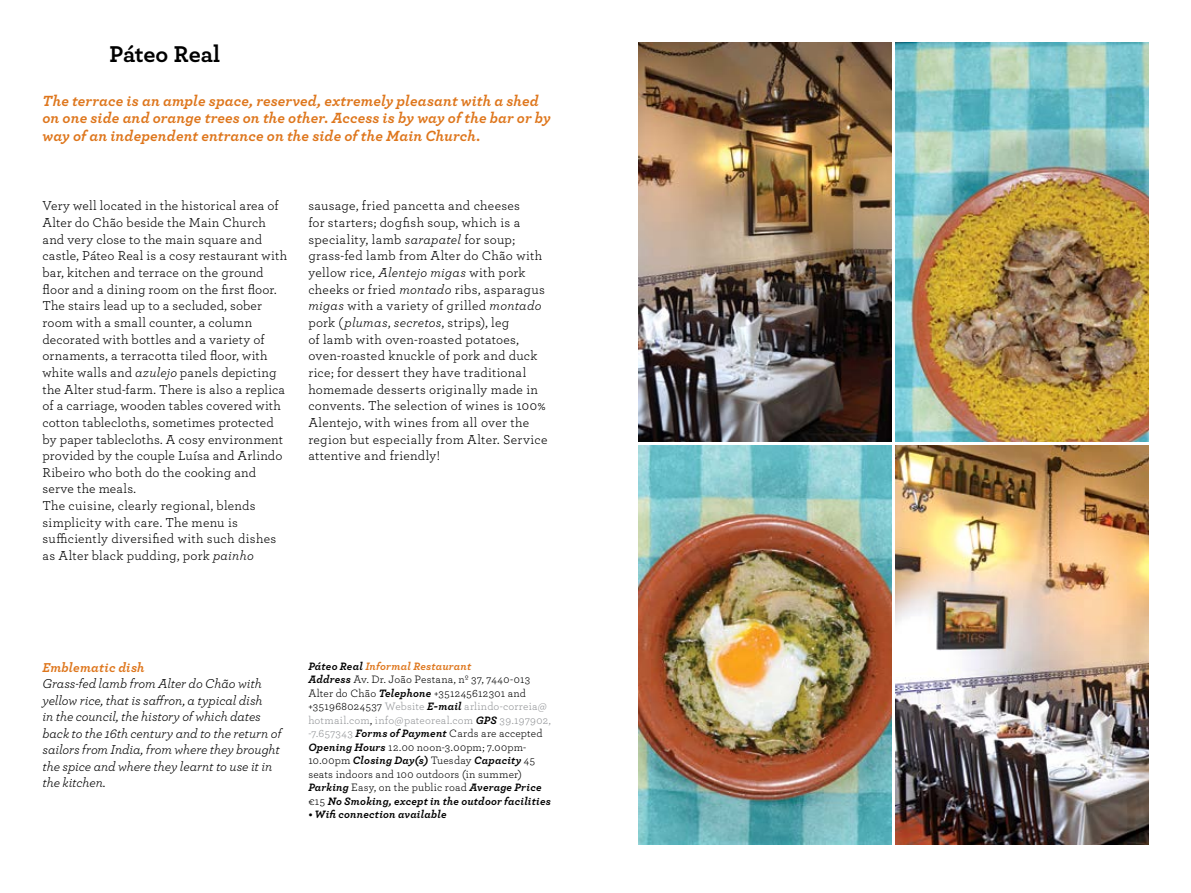
<style>
.page{position:relative;width:1191px;height:893px;background:#fff}
.page>*{position:absolute;margin:0;border:0;box-sizing:border-box;transform-origin:0 0}
.t1{font:700 24px "Archer Pro";color:#000}
.t2{font:italic 700 15.45px/17.2px "Archer Pro";letter-spacing:.005em;color:#de761c}
.t3{font:13.5px/16.6px "Archer Pro";letter-spacing:.015em;color:#000}
.t4{font:italic 13.5px/16.5px "Archer Pro";letter-spacing:-.005em;color:#000}
.t5{font:italic 700 13.5px "Archer Pro";letter-spacing:.015em;color:#de761c}
.t6{font:11.25px/13.5px "Archer Pro";letter-spacing:.02em;color:#000}
.t7{font:italic 700 11.25px "Archer Pro";letter-spacing:.015em;color:#000}
.s1{font-style:italic}
.s2{font-weight:700;font-style:italic}
.s3{font-weight:700;font-style:italic;color:#de761c}
.s4{color:#939598}
</style>
<div class="page">
<img style="left:638px;top:43px;width:253px;height:398px">
<img style="left:895px;top:445px;width:253px;height:399px">
<img style="left:638px;top:445px;width:253px;height:399px">
<img style="left:895px;top:43px;width:253px;height:398px">
<h1 class="t1" style="left:109px;top:35px;width:112px">Páteo Real</h1>
<p class="t2" style="left:43px;top:91px;width:510px">The terrace is an ample space, reserved, extremely pleasant with a shed on one side and orange trees on the other. Access is by way of the bar or by way of an independent entrance on the side of the Main Church.</p>
<p class="t3" style="left:43px;top:197px;width:246px">Very well located in the historical area of Alter do Chão beside the Main Church and very close to the main square and castle, Páteo Real is a cosy restaurant with bar, kitchen and terrace on the ground floor and a dining room on the first floor.<br>The stairs lead up to a secluded, sober room with a small counter, a column decorated with bottles and a variety of ornaments, a terracotta tiled floor, with white walls and <span class="s1">azulejo</span> panels depicting the Alter stud-farm. There is also a replica of a carriage, wooden tables covered with cotton tablecloths, sometimes protected by paper tablecloths. A cosy environment provided by the couple Luísa and Arlindo Ribeiro who both do the cooking and serve the meals.<br>The cuisine, clearly regional, blends simplicity with care. The menu is sufficiently diversified with such dishes as Alter black pudding, pork <span class="s1">painho</span></p>
<p class="t3" style="left:308px;top:197px;width:241px">sausage, fried pancetta and cheeses<br>for starters; dogfish soup, which is a speciality, lamb <span class="s1">sarapatel</span> for soup; grass-fed lamb from Alter do Chão with yellow rice, <span class="s1">Alentejo migas</span> with pork cheeks or fried <span class="s1">montado</span> ribs, asparagus <span class="s1">migas</span> with a variety of grilled <span class="s1">montado </span>pork (<span class="s1">plumas</span>, <span class="s1">secretos</span>, strips), leg<br>of lamb with oven-roasted potatoes, oven-roasted knuckle of pork and duck rice; for dessert they have traditional homemade desserts originally made in convents. The selection of wines is 100% Alentejo, with wines from all over the region but especially from Alter. Service attentive and friendly!</p>
<p class="t5" style="left:43px;top:656px;width:104px">Emblematic dish</p>
<p class="t4" style="left:43px;top:675px;width:240px">Grass-fed lamb from Alter do Chão with yellow rice, that is saffron, a typical dish<br>in the council, the history of which dates back to the 16th century and to the return of sailors from India, from where they brought the spice and where they learnt to use it in the kitchen.</p>
<p class="t6" style="left:308px;top:659px;width:244px"><span class="s2">Páteo Real</span> <span class="s3">Informal Restaurant<br></span><span class="s2">Address</span> Av. Dr. João Pestana, nº 37, 7440-013<br>Alter do Chão <span class="s2">Telephone</span> +351245612301 and +351968024537 <span class="s4">Website</span> <span class="s2">E-mail</span> <span class="s4">arlindo-correia@ hotmail.com</span>, <span class="s4">info@pateoreal.com</span> <span class="s2">GPS</span> <span class="s4">39.197902, -7.657343</span> <span class="s2">Forms of Payment</span> Cards are accepted <span class="s2">Opening Hours</span> 12.00 noon-3.00pm; 7.00pm-10.00pm <span class="s2">Closing Day(s)</span> Tuesday <span class="s2">Capacity</span> 45 seats indoors and 100 outdoors (in summer)<br><span class="s2">Parking</span> Easy, on the public road <span class="s2">Average Price </span>€15 <span class="s2">No Smoking, except in the outdoor facilities</span></p>
<p class="t7" style="left:308px;top:806px;width:140px">• Wifi connection available</p>
</div>
